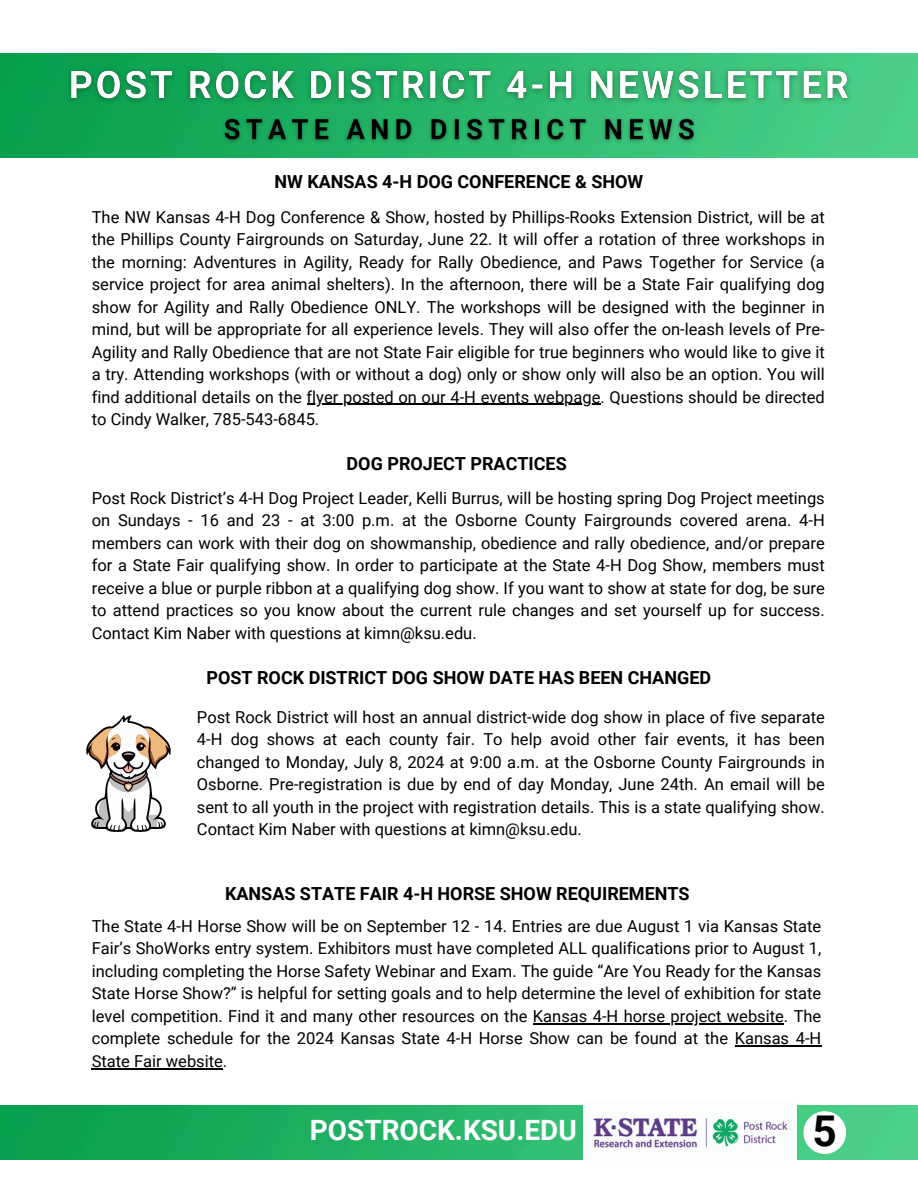
<style>
.page{position:relative;width:918px;height:1188px;background:#fff}
.page>*{position:absolute;margin:0;border:0;box-sizing:border-box;transform-origin:0 0}
.t1{font:700 42.45px "Roboto";color:#000}
.t2{font:700 28.05px "Roboto";color:#fff}
.t3{font:700 18px "Roboto";color:#000}
.t4{font:16.5px/22.5px "Roboto";color:#000;text-align:justify}
</style>
<div class="page">
<img style="left:0;top:54px;width:918px;height:103px">
<img style="left:0;top:1106px;width:918px;height:54px">
<img style="left:584px;top:1106px;width:212px;height:54px">
<div style="left:803px;top:1111px;width:43px;height:43px;background:#fff;border-radius:50%"></div>
<img style="left:62px;top:62px;width:796px;height:49px">
<img style="left:216px;top:112px;width:484px;height:36px">
<hr style="left:307px;top:404px;width:293px;height:1px;background:#000">
<svg style="left:86px;top:715px;width:85px;height:117px"></svg>
<hr style="left:533px;top:1023px;width:251px;height:1px;background:#000">
<hr style="left:735px;top:1046px;width:86px;height:1px;background:#000">
<hr style="left:92px;top:1068px;width:131px;height:1px;background:#000">
<p class="t3" style="left:274px;top:171px;width:370px">NW KANSAS 4-H DOG CONFERENCE &amp; SHOW</p>
<p class="t4" style="left:92px;top:206px;width:734px">The NW Kansas 4-H Dog Conference &amp; Show, hosted by Phillips-Rooks Extension District, will be at the Phillips County Fairgrounds on Saturday, June 22. It will offer a rotation of three workshops in the morning: Adventures in Agility, Ready for Rally Obedience, and Paws Together for Service (a service project for area animal shelters). In the afternoon, there will be a State Fair qualifying dog show for Agility and Rally Obedience ONLY. The workshops will be designed with the beginner in mind, but will be appropriate for all experience levels. They will also offer the on-leash levels of Pre-Agility and Rally Obedience that are not State Fair eligible for true beginners who would like to give it a try. Attending workshops (with or without a dog) only or show only will also be an option. You will find additional details on the flyer posted on our 4-H events webpage. Questions should be directed</p>
<h3 class="t4" style="left:92px;top:408px;width:229px">to Cindy Walker, 785-543-6845.</h3>
<p class="t3" style="left:347px;top:453px;width:222px">DOG PROJECT PRACTICES</p>
<p class="t4" style="left:92px;top:487px;width:735px">Post Rock District’s 4-H Dog Project Leader, Kelli Burrus, will be hosting spring Dog Project meetings on Sundays - 16 and 23 - at 3:00 p.m. at the Osborne County Fairgrounds covered arena. 4-H members can work with their dog on showmanship, obedience and rally obedience, and/or prepare for a State Fair qualifying show. In order to participate at the State 4-H Dog Show, members must receive a blue or purple ribbon at a qualifying dog show. If you want to show at state for dog, be sure to attend practices so you know about the current rule changes and set yourself up for success.<br>Contact Kim Naber with questions at kimn@ksu.edu.</p>
<p class="t3" style="left:206px;top:667px;width:506px">POST ROCK DISTRICT DOG SHOW DATE HAS BEEN CHANGED</p>
<h3 class="t4" style="left:197px;top:706px;width:629px">Post Rock District will host an annual district-wide dog show in place of five separate 4-H dog shows at each county fair. To help avoid other fair events, it has been changed to Monday, July 8, 2024 at 9:00 a.m. at the Osborne County Fairgrounds in Osborne. Pre-registration is due by end of day Monday, June 24th. An email will be sent to all youth in the project with registration details. This is a state qualifying show.<br>Contact Kim Naber with questions at kimn@ksu.edu.</h3>
<h2 class="t3" style="left:225px;top:883px;width:466px">KANSAS STATE FAIR 4-H HORSE SHOW REQUIREMENTS</h2>
<p class="t4" style="left:92px;top:915px;width:731px">The State 4-H Horse Show will be on September 12 - 14. Entries are due August 1 via Kansas State Fair’s ShoWorks entry system. Exhibitors must have completed ALL qualifications prior to August 1, including completing the Horse Safety Webinar and Exam. The guide “Are You Ready for the Kansas State Horse Show?” is helpful for setting goals and to help determine the level of exhibition for state level competition. Find it and many other resources on the Kansas 4-H horse project website. The complete schedule for the 2024 Kansas State 4-H Horse Show can be found at the Kansas 4-H State Fair website.</p>
<p class="t2" style="left:310px;top:1114px;width:268px">POSTROCK.KSU.EDU</p>
<h3 class="t1" style="left:813px;top:1107px;width:26px">5</h3>
</div>
